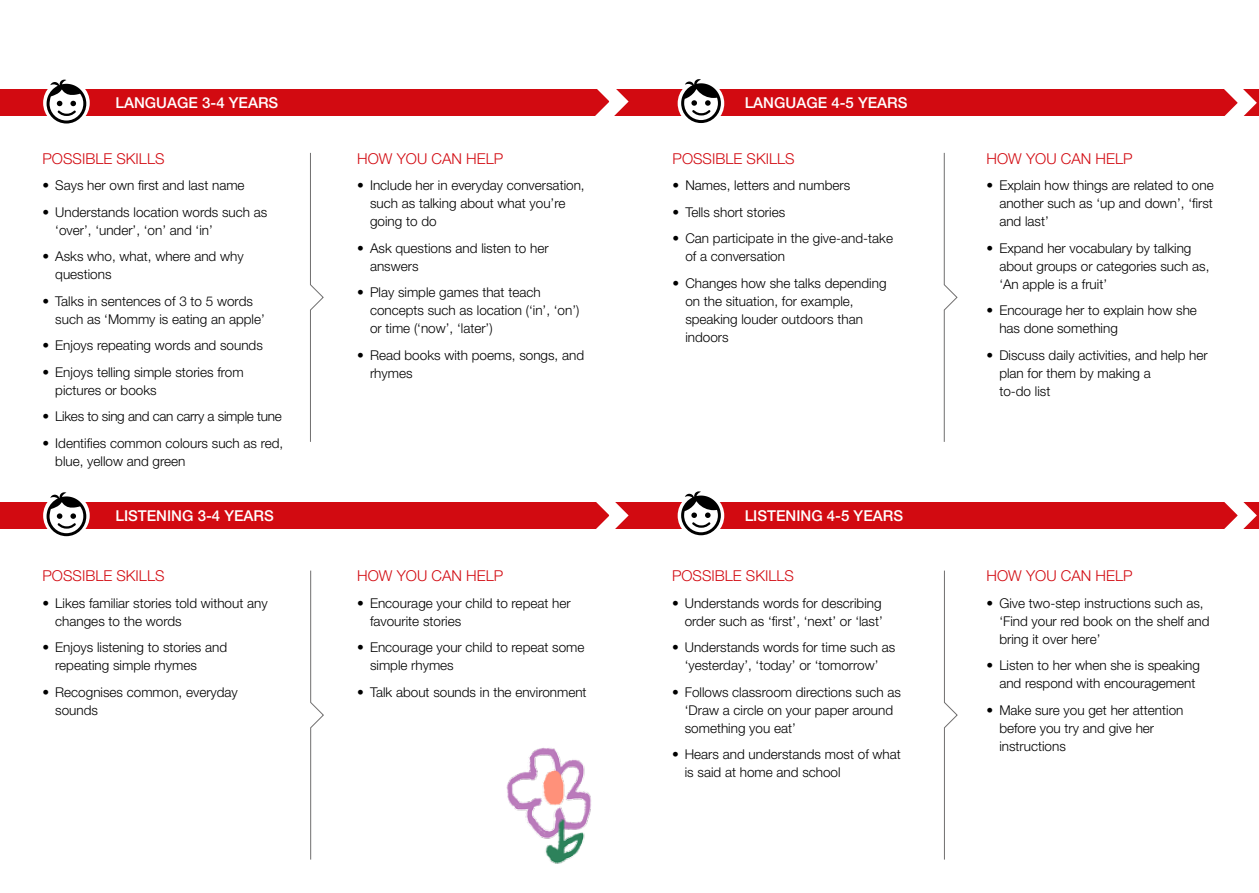
<style>
.page{position:relative;width:1259px;height:893px;background:#fff}
.page>*{position:absolute;margin:0;border:0;box-sizing:border-box;transform-origin:0 0}
.t1{font:300 15px "Helvetica Neue LT Pro";color:#d20a11}
.t2{font:500 15px "Helvetica Neue LT Pro";color:#fff}
.t3{font:300 13.5px/18px "Helvetica Neue LT Pro";color:#000}
.t4{font:300 13.5px "Helvetica Neue LT Pro";letter-spacing:-.02em;color:#000}
</style>
<div class="page">
<div style="left:0;top:89px;width:1259px;height:27px;background:#d20a11"></div>
<div style="left:0;top:502px;width:1259px;height:27px;background:#d20a11"></div>
<svg style="left:596px;top:502px;width:33px;height:27px"></svg>
<svg style="left:1224px;top:502px;width:33px;height:27px"></svg>
<svg style="left:595px;top:89px;width:34px;height:27px"></svg>
<svg style="left:1224px;top:89px;width:33px;height:27px"></svg>
<svg style="left:43px;top:80px;width:47px;height:46px"></svg>
<svg style="left:47px;top:80px;width:39px;height:44px"></svg>
<svg style="left:43px;top:492px;width:47px;height:47px"></svg>
<svg style="left:47px;top:492px;width:39px;height:44px"></svg>
<div style="left:677px;top:80px;width:47px;height:47px;background:#fff;border-radius:50%"></div>
<svg style="left:681px;top:79px;width:40px;height:44px"></svg>
<svg style="left:677px;top:492px;width:47px;height:47px"></svg>
<svg style="left:681px;top:491px;width:40px;height:44px"></svg>
<img style="left:506px;top:747px;width:85px;height:117px">
<svg style="left:310px;top:152px;width:14px;height:290px"></svg>
<svg style="left:310px;top:570px;width:14px;height:290px"></svg>
<svg style="left:944px;top:570px;width:13px;height:290px"></svg>
<svg style="left:944px;top:152px;width:13px;height:290px"></svg>
<p class="t2" style="left:115px;top:94px;width:164px">LANGUAGE 3-4 YEARS</p>
<p class="t2" style="left:744px;top:94px;width:164px">LANGUAGE 4-5 YEARS</p>
<p class="t1" style="left:43px;top:149px;width:123px">POSSIBLE SKILLS</p>
<p class="t3" style="left:43px;top:176px;width:204px">• Says her own first and last name</p>
<p class="t3" style="left:55px;top:202px;width:214px;text-indent:-13px">• Understands location words such as ‘over’, ‘under’, ‘on’ and ‘in’</p>
<p class="t3" style="left:55px;top:247px;width:190px;text-indent:-13px">• Asks who, what, where and why questions</p>
<p class="t3" style="left:55px;top:291px;width:211px;text-indent:-13px">• Talks in sentences of 3 to 5 words such as ‘Mommy is eating an apple’</p>
<p class="t3" style="left:43px;top:336px;width:222px">• Enjoys repeating words and sounds</p>
<p class="t3" style="left:55px;top:362px;width:190px;text-indent:-13px">• Enjoys telling simple stories from pictures or books</p>
<p class="t4" style="left:43px;top:408px;width:241px">• Likes to sing and can carry a simple tune</p>
<p class="t3" style="left:55px;top:433px;width:230px;text-indent:-13px">• Identifies common colours such as red, blue, yellow and green</p>
<p class="t1" style="left:357px;top:149px;width:147px">HOW YOU CAN HELP</p>
<p class="t3" style="left:370px;top:176px;width:216px;text-indent:-13px">• Include her in everyday conversation, such as talking about what you’re going to do</p>
<p class="t3" style="left:370px;top:238px;width:180px;text-indent:-13px">• Ask questions and listen to her answers</p>
<p class="t3" style="left:370px;top:283px;width:211px;text-indent:-13px">• Play simple games that teach concepts such as location (‘in’, ‘on’) or time (‘now’, ‘later’)</p>
<p class="t3" style="left:370px;top:345px;width:216px;text-indent:-13px">• Read books with poems, songs, and rhymes</p>
<p class="t1" style="left:672px;top:149px;width:123px">POSSIBLE SKILLS</p>
<p class="t3" style="left:672px;top:176px;width:179px">• Names, letters and numbers</p>
<p class="t3" style="left:672px;top:202px;width:114px">• Tells short stories</p>
<p class="t3" style="left:685px;top:229px;width:209px;text-indent:-13px">• Can participate in the give-and-take of a conversation</p>
<p class="t3" style="left:685px;top:273px;width:203px;text-indent:-13px">• Changes how she talks depending on the situation, for example, speaking louder outdoors than indoors</p>
<p class="t2" style="left:115px;top:507px;width:160px">LISTENING 3-4 YEARS</p>
<p class="t2" style="left:744px;top:507px;width:160px">LISTENING 4-5 YEARS</p>
<p class="t1" style="left:43px;top:567px;width:123px">POSSIBLE SKILLS</p>
<p class="t3" style="left:55px;top:594px;width:214px;text-indent:-13px">• Likes familiar stories told without any changes to the words</p>
<p class="t3" style="left:55px;top:638px;width:173px;text-indent:-13px">• Enjoys listening to stories and repeating simple rhymes</p>
<p class="t3" style="left:55px;top:683px;width:184px;text-indent:-13px">• Recognises common, everyday sounds</p>
<p class="t1" style="left:357px;top:567px;width:147px">HOW YOU CAN HELP</p>
<p class="t3" style="left:370px;top:594px;width:202px;text-indent:-13px">• Encourage your child to repeat her favourite stories</p>
<p class="t3" style="left:370px;top:638px;width:216px;text-indent:-13px">• Encourage your child to repeat some simple rhymes</p>
<p class="t3" style="left:357px;top:683px;width:231px">• Talk about sounds in the environment</p>
<p class="t1" style="left:672px;top:567px;width:123px">POSSIBLE SKILLS</p>
<p class="t3" style="left:672px;top:594px;width:212px;text-align:right">• Understands words for describing order such as ‘first’, ‘next’ or ‘last’</p>
<p class="t3" style="left:672px;top:638px;width:225px;text-align:center">• Understands words for time such as ‘yesterday’, ‘today’ or ‘tomorrow’</p>
<p class="t3" style="left:685px;top:683px;width:218px;text-indent:-13px">• Follows classroom directions such as ‘Draw a circle on your paper around something you eat’</p>
<p class="t3" style="left:685px;top:745px;width:218px;text-indent:-13px">• Hears and understands most of what is said at home and school</p>
<p class="t1" style="left:986px;top:149px;width:147px">HOW YOU CAN HELP</p>
<p class="t3" style="left:999px;top:176px;width:216px;text-align:justify;text-indent:-13px">• Explain how things are related to one another such as ‘up and down’, ‘first and last’</p>
<p class="t3" style="left:999px;top:238px;width:212px;text-indent:-13px">• Expand her vocabulary by talking about groups or categories such as, ‘An apple is a fruit’</p>
<p class="t3" style="left:999px;top:301px;width:199px;text-indent:-13px">• Encourage her to explain how she has done something</p>
<p class="t3" style="left:999px;top:345px;width:210px;text-indent:-13px">• Discuss daily activities, and help her plan for them by making a<br>to-do list</p>
<p class="t1" style="left:986px;top:567px;width:147px">HOW YOU CAN HELP</p>
<p class="t3" style="left:999px;top:594px;width:212px;text-indent:-13px">• Give two-step instructions such as, ‘Find your red book on the shelf and bring it over here’</p>
<p class="t3" style="left:999px;top:656px;width:202px;text-indent:-13px">• Listen to her when she is speaking and respond with encouragement</p>
<p class="t3" style="left:999px;top:701px;width:186px;text-indent:-13px">• Make sure you get her attention before you try and give her instructions</p>
</div>
